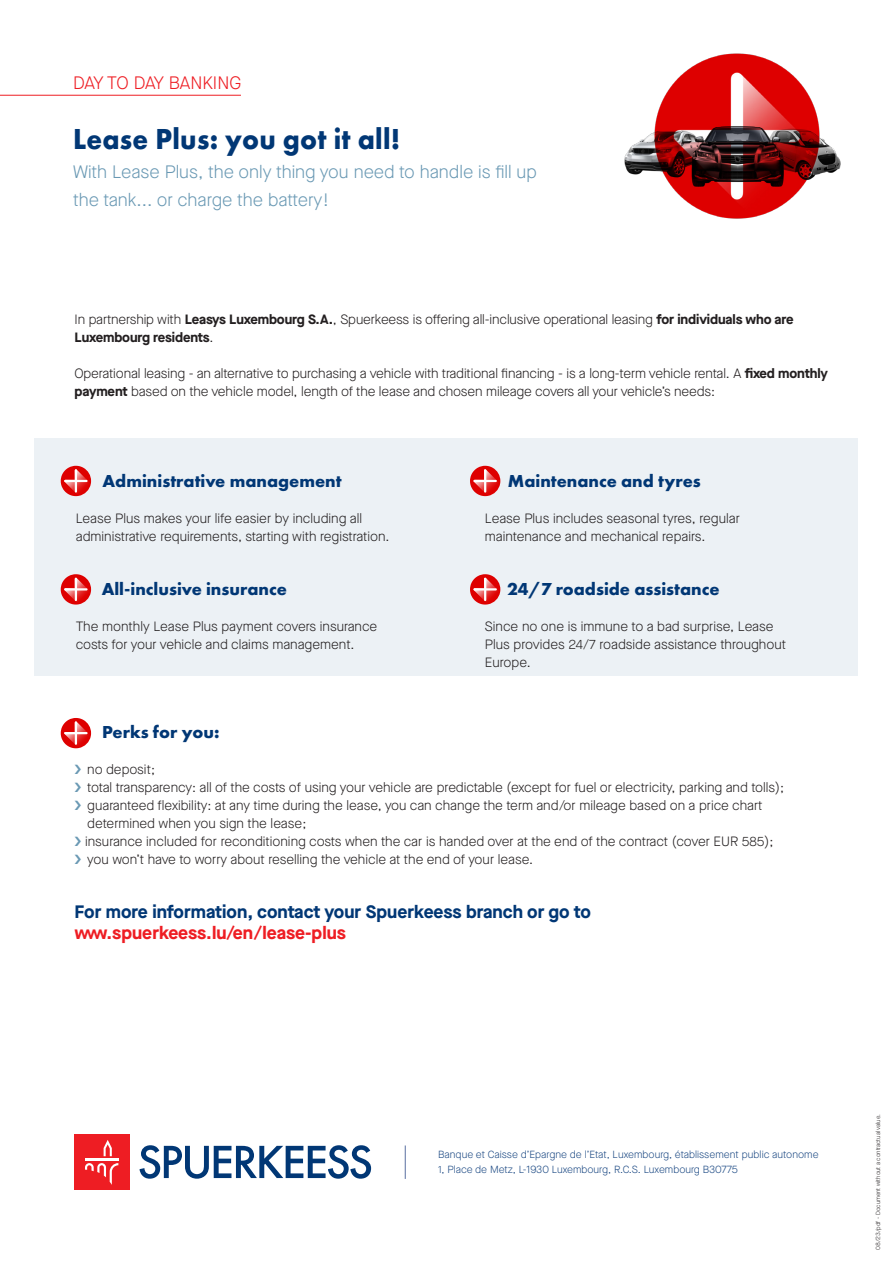
<style>
.page{position:relative;width:893px;height:1263px;background:#fff}
.page>*{position:absolute;margin:0;border:0;box-sizing:border-box;transform-origin:0 0}
.t1{font:700 30px "Futura PT";letter-spacing:.01em;color:#013775;scale:.93 1}
.t2{font:700 18px "Futura PT";color:#013775}
.t3{font:300 18px "Maison Neue";color:#6a99b4}
.t4{font:700 18px "Maison Neue";color:#013775}
.t5{font:700 18px "Maison Neue";color:#ee1d23}
.t6{font:300 18px "Maison Neue";letter-spacing:-.02em;color:#ee1d23}
.t7{font:300 13.5px/18px "Maison Neue";color:#231f20}
.t8{font:300 10.35px "Maison Neue";color:#1d4a84}
.adresse{font:300 6px "Maison Neue";color:#231f20}
.s1{font-weight:700}
</style>
<div class="page">
<hr style="left:0;top:95px;width:241px;height:1px;background:#ee1d23">
<div style="left:34px;top:438px;width:823px;height:237px;background:#ecf1f5"></div>
<hr style="left:405px;top:1145px;width:1px;height:34px;background:#596ea1">
<svg style="left:140px;top:1145px;width:231px;height:34px"></svg>
<div style="left:74px;top:1134px;width:56px;height:56px;background:#ee1d23"></div>
<svg style="left:104px;top:1140px;width:8px;height:16px"></svg>
<hr style="left:85px;top:1159px;width:33px;height:2px;background:#fff">
<svg style="left:85px;top:1163px;width:33px;height:22px"></svg>
<svg style="left:61px;top:466px;width:30px;height:30px"></svg>
<img style="left:624px;top:53px;width:217px;height:166px">
<svg style="left:61px;top:574px;width:30px;height:30px"></svg>
<svg style="left:61px;top:718px;width:30px;height:30px"></svg>
<svg style="left:470px;top:466px;width:30px;height:30px"></svg>
<svg style="left:470px;top:574px;width:30px;height:30px"></svg>
<p class="t6" style="left:73px;top:71px;width:170px">DAY TO DAY BANKING</p>
<p class="t1" style="left:73px;top:120px;width:353px">Lease Plus: you got it all!</p>
<p class="t3" style="left:73px;top:160px;width:465px">With Lease Plus, the only thing you need to handle is fill up</p>
<p class="t3" style="left:73px;top:188px;width:258px">the tank... or charge the battery!</p>
<p class="t7" style="left:75px;top:310px;width:720px">In partnership with <span class="s1">Leasys Luxembourg S.A.</span>, Spuerkeess is offering all-inclusive operational leasing <span class="s1">for individuals who are<br>Luxembourg residents</span>.</p>
<p class="t7" style="left:75px;top:364px;width:755px">Operational leasing - an alternative to purchasing a vehicle with traditional financing - is a long-term vehicle rental. A <span class="s1">fixed monthly payment</span> based on the vehicle model, length of the lease and chosen mileage covers all your vehicle’s needs:</p>
<p class="t2" style="left:103px;top:469px;width:241px">Administrative management</p>
<p class="t7" style="left:76px;top:509px;width:315px">Lease Plus makes your life easier by including all administrative requirements, starting with registration.</p>
<p class="t2" style="left:102px;top:577px;width:187px">All-inclusive insurance</p>
<p class="t7" style="left:76px;top:617px;width:303px">The monthly Lease Plus payment covers insurance costs for your vehicle and claims management.</p>
<p class="t2" style="left:508px;top:469px;width:194px">Maintenance and tyres</p>
<p class="t7" style="left:485px;top:509px;width:256px">Lease Plus includes seasonal tyres, regular maintenance and mechanical repairs.</p>
<p class="t2" style="left:507px;top:577px;width:214px">24/7 roadside assistance</p>
<p class="t7" style="left:485px;top:617px;width:303px">Since no one is immune to a bad surprise, Lease<br>Plus provides 24/7 roadside assistance throughout<br>Europe.</p>
<p class="t2" style="left:102px;top:721px;width:119px">Perks for you:</p>
<p class="t7" style="left:87px;top:761px;width:69px">no deposit;</p>
<p class="t7" style="left:87px;top:779px;width:698px">total transparency: all of the costs of using your vehicle are predictable (except for fuel or electricity, parking and tolls);</p>
<p class="t7" style="left:87px;top:797px;width:677px">guaranteed flexibility: at any time during the lease, you can change the term and/or mileage based on a price chart determined when you sign the lease;</p>
<p class="t7" style="left:85px;top:833px;width:690px">insurance included for reconditioning costs when the car is handed over at the end of the contract (cover EUR 585);</p>
<p class="t7" style="left:87px;top:851px;width:447px">you won’t have to worry about reselling the vehicle at the end of your lease.</p>
<p class="t4" style="left:75px;top:899px;width:518px">For more information, contact your Spuerkeess branch or go to</p>
<p class="t5" style="left:75px;top:920px;width:273px">www.spuerkeess.lu/en/lease-plus</p>
<p class="t8" style="left:438px;top:1147px;width:382px">Banque et Caisse d’Epargne de l’Etat, Luxembourg, établissement public autonome</p>
<p class="t8" style="left:438px;top:1162px;width:301px">1, Place de Metz, L-1930 Luxembourg, R.C.S. Luxembourg B30775</p>
<p class="adresse" style="left:874px;top:1250px;width:137px;rotate:-90deg">08/23/pdf - Document without a contractual value.</p>
</div>
